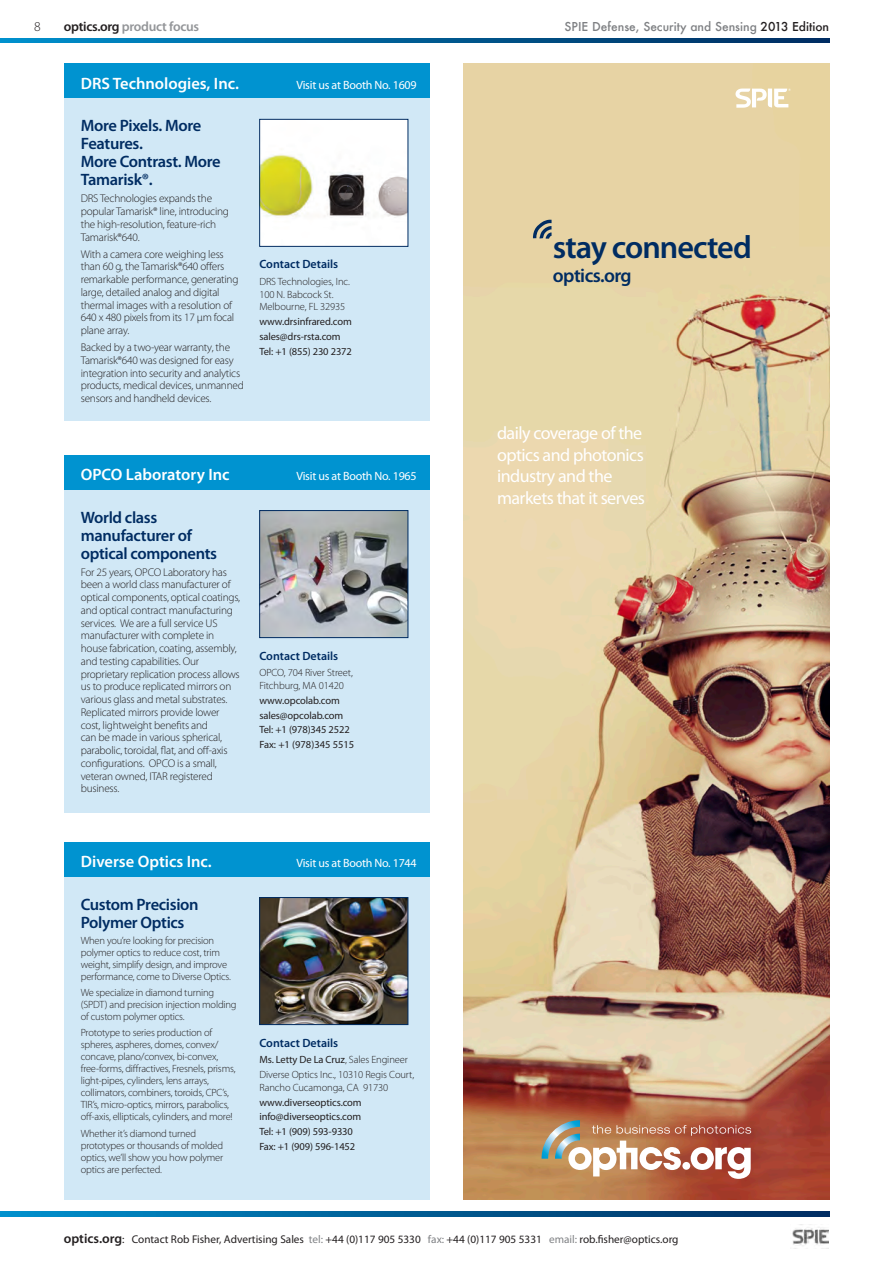
<style>
.page{position:relative;width:893px;height:1263px;background:#fff}
.page>*{position:absolute;margin:0;border:0;box-sizing:border-box;transform-origin:0 0}
.t1{font:600 32.25px "Myriad Pro";letter-spacing:-.03em;color:#002c62}
.t2{font:600 19.35px "Myriad Pro";letter-spacing:-.03em;color:#002c62}
.t3{font:18px/21.6px "Myriad Pro";letter-spacing:-.03em;color:#fff}
.t4{font:600 16.5px/18px "Myriad Pro";letter-spacing:-.02em;color:#002c62}
.t5{font:600 16.5px "Myriad Pro";color:#fff}
.t6{font:600 13.5px "Myriad Pro";letter-spacing:-.02em;color:#939598}
.t7{font:300 13.5px "Myriad Pro";color:#231f20}
.t8{font:12px "Myriad Pro";letter-spacing:-.02em;color:#fff}
.t9{font:600 12px "Myriad Pro";color:#002c62}
.t10{font:500 12px "Futura";color:#7e8083}
.t11{font:300 11.25px/12.8px "Myriad Pro";letter-spacing:-.02em;color:#231f20}
.t12{font:11.25px "Myriad Pro";color:#231f20}
.t13{font:300 10.5px/12px "Myriad Pro";letter-spacing:-.02em;color:#231f20}
.t14{font:10.5px "Myriad Pro";letter-spacing:-.01em;color:#231f20}
.s1{color:#231f20}
.s2{font-weight:300}
.s3{font-weight:600;font-size:13.5px}
.s4{color:#808285}
</style>
<div class="page">
<svg style="left:0;top:1212px;width:829px;height:4px;background:#005d94"></svg>
<svg style="left:0;top:38px;width:829px;height:5px;background:#005d94"></svg>
<img style="left:792px;top:1227px;width:36px;height:19px">
<img style="left:463px;top:64px;width:366px;height:1135px">
<svg style="left:735px;top:89px;width:56px;height:19px"></svg>
<svg style="left:541px;top:1120px;width:210px;height:59px"></svg>
<svg style="left:533px;top:220px;width:19px;height:19px"></svg>
<div style="left:64px;top:64px;width:365px;height:357px;background:#d1e8f6"></div>
<div style="left:64px;top:64px;width:365px;height:34px;background:#0093d0"></div>
<img style="left:261px;top:121px;width:145px;height:124px">
<div style="left:259px;top:119px;width:149px;height:128px;border:1px solid #002c62"></div>
<div style="left:64px;top:455px;width:365px;height:357px;background:#d1e8f6"></div>
<div style="left:64px;top:455px;width:365px;height:34px;background:#0093d0"></div>
<img style="left:261px;top:512px;width:145px;height:124px">
<div style="left:259px;top:510px;width:149px;height:128px;border:1px solid #002c62"></div>
<div style="left:64px;top:842px;width:365px;height:357px;background:#d1e8f6"></div>
<div style="left:64px;top:842px;width:365px;height:34px;background:#0093d0"></div>
<img style="left:261px;top:899px;width:145px;height:124px">
<div style="left:259px;top:897px;width:149px;height:128px;border:1px solid #002c62"></div>
<p class="t7" style="left:34px;top:19px;width:8px">8</p>
<p class="t6" style="left:64px;top:18px;width:137px"><span class="s1">optics.org</span> product focus</p>
<p class="t10" style="left:565px;top:18px;width:266px">SPIE Defense, Security and Sensing <span class="s1">2013 Edition</span></p>
<p class="t5" style="left:81px;top:73px;width:160px">DRS Technologies, Inc.</p>
<p class="t8" style="left:296px;top:77px;width:122px">Visit us at Booth No. 1609</p>
<p class="t4" style="left:81px;top:116px;width:141px">More Pixels. More<br>Features.<br>More Contrast. More<br>Tamarisk®.</p>
<p class="t11" style="left:81px;top:192px;width:150px">DRS Technologies expands the popular Tamarisk® line, introducing the high-resolution, feature-rich<br>Tamarisk®640.</p>
<p class="t11" style="left:81px;top:247px;width:159px">With a camera core weighing less than 60 g, the Tamarisk®640 offers remarkable performance, generating large, detailed analog and digital thermal images with a resolution of<br>640 x 480 pixels from its 17 µm focal plane array.</p>
<p class="t11" style="left:81px;top:341px;width:165px">Backed by a two-year warranty, the Tamarisk®640 was designed for easy integration into security and analytics products, medical devices, unmanned sensors and handheld devices.</p>
<p class="t9" style="left:259px;top:257px;width:80px">Contact Details</p>
<p class="t13" style="left:259px;top:276px;width:92px">DRS Technologies, Inc.</p>
<p class="t13" style="left:259px;top:288px;width:76px">100 N. Babcock St.</p>
<p class="t13" style="left:259px;top:301px;width:88px">Melbourne, FL 32935</p>
<p class="t14" style="left:259px;top:315px;width:94px">www.drsinfrared.com</p>
<p class="t14" style="left:259px;top:330px;width:83px">sales@drs-rsta.com</p>
<p class="t14" style="left:259px;top:345px;width:94px">Tel: +1 (855) 230 2372</p>
<p class="t5" style="left:81px;top:464px;width:150px">OPCO Laboratory Inc</p>
<p class="t8" style="left:296px;top:468px;width:122px">Visit us at Booth No. 1965</p>
<p class="t4" style="left:81px;top:508px;width:138px">World class manufacturer of optical components</p>
<p class="t11" style="left:81px;top:565px;width:161px">For 25 years, OPCO Laboratory has been a world class manufacturer of optical components, optical coatings, and optical contract manufacturing services. We are a full service US manufacturer with complete in house fabrication, coating, assembly, and testing capabilities. Our proprietary replication process allows us to produce replicated mirrors on various glass and metal substrates.<br>Replicated mirrors provide lower cost, lightweight benefits and<br>can be made in various spherical, parabolic, toroidal, flat, and off-axis configurations. OPCO is a small, veteran owned, ITAR registered business.</p>
<p class="t9" style="left:259px;top:648px;width:80px">Contact Details</p>
<p class="t13" style="left:259px;top:667px;width:95px">OPCO, 704 River Street,</p>
<p class="t13" style="left:259px;top:679px;width:86px">Fitchburg, MA 01420</p>
<p class="t14" style="left:259px;top:694px;width:82px">www.opcolab.com</p>
<p class="t14" style="left:259px;top:708px;width:85px">sales@opcolab.com</p>
<p class="t14" style="left:259px;top:723px;width:92px">Tel: +1 (978)345 2522</p>
<p class="t14" style="left:259px;top:738px;width:96px">Fax: +1 (978)345 5515</p>
<p class="t5" style="left:81px;top:851px;width:133px">Diverse Optics Inc.</p>
<p class="t8" style="left:296px;top:855px;width:122px">Visit us at Booth No. 1744</p>
<p class="t4" style="left:81px;top:895px;width:119px">Custom Precision<br>Polymer Optics</p>
<p class="t13" style="left:81px;top:934px;width:152px">When you’re looking for precision polymer optics to reduce cost, trim weight, simplify design, and improve performance, come to Diverse Optics.</p>
<p class="t13" style="left:81px;top:986px;width:157px">We specialize in diamond turning (SPDT) and precision injection molding of custom polymer optics.</p>
<p class="t13" style="left:81px;top:1027px;width:156px">Prototype to series production of spheres, aspheres, domes, convex/ concave, plano/convex, bi-convex, free-forms, diffractives, Fresnels, prisms, light-pipes, cylinders, lens arrays, collimators, combiners, toroids, CPC’s, TIR’s, micro-optics, mirrors, parabolics, off-axis, ellipticals, cylinders, and more!</p>
<p class="t13" style="left:81px;top:1127px;width:144px">Whether it’s diamond turned prototypes or thousands of molded optics, we’ll show you how polymer optics are perfected.</p>
<p class="t9" style="left:259px;top:1035px;width:80px">Contact Details</p>
<p class="t14" style="left:259px;top:1053px;width:150px">Ms. Letty De La Cruz<span class="s2">, Sales Engineer</span></p>
<p class="t13" style="left:259px;top:1068px;width:156px;line-height:12.6px">Diverse Optics Inc., 10310 Regis Court,<br>Rancho Cucamonga, CA 91730</p>
<p class="t14" style="left:259px;top:1095px;width:104px">www.diverseoptics.com</p>
<p class="t14" style="left:259px;top:1110px;width:103px">info@diverseoptics.com</p>
<p class="t14" style="left:259px;top:1125px;width:95px">Tel: +1 (909) 593-9330</p>
<p class="t14" style="left:259px;top:1140px;width:97px">Fax: +1 (909) 596-1452</p>
<p class="t1" style="left:553px;top:227px;width:200px">stay connected</p>
<p class="t2" style="left:553px;top:263px;width:80px">optics.org</p>
<p class="t3" style="left:497px;top:422px;width:150px">daily coverage of the optics and photonics industry and the markets that it serves</p>
<p class="t12" style="left:64px;top:1232px;width:616px"><span class="s3">optics.org</span>: Contact Rob Fisher, Advertising Sales <span class="s4">tel:</span> +44 (0)117 905 5330 <span class="s4">fax:</span> +44 (0)117 905 5331 <span class="s4">email:</span> rob.fisher@optics.org</p>
</div>
